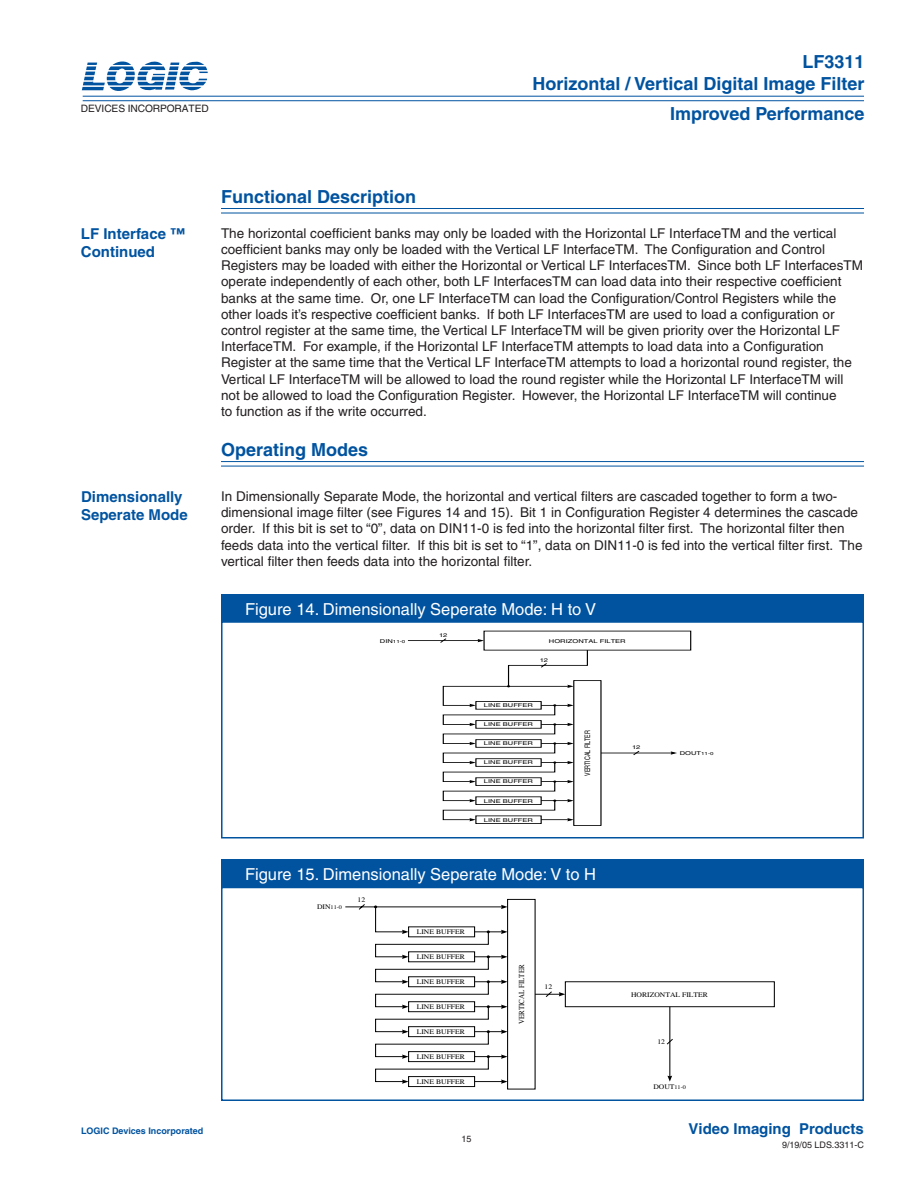
<style>
.page{position:relative;width:918px;height:1188px;background:#fff}
.page>*{position:absolute;margin:0;border:0;box-sizing:border-box;transform-origin:0 0}
.t1{font:700 18px/21.6px "Helvetica";color:#0153a0;text-align:right}
.t2{font:16.5px "Helvetica";color:#fff}
.t3{font:700 15px/18px "Helvetica";color:#0153a0}
.t4{font:13.5px/16.2px "Helvetica";color:#231f20}
.t5{font:10.2px "Helvetica";letter-spacing:-.01em;color:#231f20}
.t6{font:700 9px "Helvetica";color:#0153a0}
.t7{font:9px "Helvetica";color:#231f20}
.t8{font:7.65px "Times";color:#000;scale:.91 1}
.t9{font:7.5px "Helvetica";color:#000;scale:.7 1}
.t10{font:6.9px "Times";color:#000;scale:1.1 1}
.t11{font:5.7px "Times";color:#000;scale:1.1 1}
.t12{font:5.25px "Helvetica";color:#000;scale:1.43 1}
.t13{font:4.35px "Helvetica";color:#000;scale:1.43 1}
.s1{font-size:5.25px}
.s2{font-size:4.35px}
.s3{font-size:6.9px}
.s4{font-size:5.7px}
</style>
<div class="page">
<svg style="left:82px;top:62px;width:126px;height:29px"></svg>
<hr style="left:83px;top:96px;width:781px;height:1px;background:#0153a0">
<hr style="left:83px;top:100px;width:781px;height:1px;background:#0153a0">
<hr style="left:221px;top:461px;width:643px;height:1px;background:#0153a0">
<hr style="left:221px;top:466px;width:643px;height:1px;background:#0153a0">
<div style="left:221px;top:621px;width:643px;height:218px;border:2px solid #0153a0"></div>
<div style="left:221px;top:594px;width:643px;height:27px;background:#0153a0"></div>
<hr style="left:408px;top:640px;width:73px;height:1px;background:#000">
<svg style="left:440px;top:630px;width:252px;height:196px"></svg>
<div style="left:221px;top:887px;width:643px;height:214px;border:2px solid #0153a0"></div>
<div style="left:221px;top:860px;width:643px;height:27px;background:#0153a0"></div>
<svg style="left:507px;top:899px;width:268px;height:191px"></svg>
<div style="left:408px;top:1076px;width:67px;height:11px;border:1px solid #000"></div>
<svg style="left:535px;top:991px;width:30px;height:6px"></svg>
<hr style="left:670px;top:1007px;width:1px;height:72px;background:#000">
<svg style="left:667px;top:1076px;width:5px;height:6px"></svg>
<svg style="left:666px;top:1039px;width:7px;height:6px"></svg>
<svg style="left:345px;top:904px;width:163px;height:180px"></svg>
<hr style="left:221px;top:208px;width:643px;height:1px;background:#0153a0">
<hr style="left:221px;top:213px;width:643px;height:1px;background:#0153a0">
<p class="t5" style="left:81px;top:102px;width:129px">DEVICES INCORPORATED</p>
<p class="t1" style="left:532px;top:51px;width:334px">LF3311<br>Horizontal / Vertical Digital Image Filter</p>
<p class="t1" style="left:670px;top:103px;width:196px">Improved Performance</p>
<p class="t3" style="left:81px;top:225px;width:106px">LF Interface ™<br>Continued</p>
<p class="t3" style="left:81px;top:488px;width:108px">Dimensionally<br>Seperate Mode</p>
<p class="t1" style="left:221px;top:186px;width:197px">Functional Description</p>
<p class="t4" style="left:221px;top:225px;width:643px">The horizontal coefficient banks may only be loaded with the Horizontal LF InterfaceTM and the vertical coefficient banks may only be loaded with the Vertical LF InterfaceTM. The Configuration and Control Registers may be loaded with either the Horizontal or Vertical LF InterfacesTM. Since both LF InterfacesTM operate independently of each other, both LF InterfacesTM can load data into their respective coefficient banks at the same time. Or, one LF InterfaceTM can load the Configuration/Control Registers while the other loads it’s respective coefficient banks. If both LF InterfacesTM are used to load a configuration or control register at the same time, the Vertical LF InterfaceTM will be given priority over the Horizontal LF InterfaceTM. For example, if the Horizontal LF InterfaceTM attempts to load data into a Configuration Register at the same time that the Vertical LF InterfaceTM attempts to load a horizontal round register, the Vertical LF InterfaceTM will be allowed to load the round register while the Horizontal LF InterfaceTM will not be allowed to load the Configuration Register. However, the Horizontal LF InterfaceTM will continue</p>
<p class="t4" style="left:221px;top:403px;width:207px">to function as if the write occurred.</p>
<p class="t1" style="left:221px;top:439px;width:149px">Operating Modes</p>
<p class="t4" style="left:221px;top:488px;width:643px">In Dimensionally Separate Mode, the horizontal and vertical filters are cascaded together to form a two&shy;dimensional image filter (see Figures 14 and 15). Bit 1 in Configuration Register 4 determines the cascade order. If this bit is set to “0”, data on DIN11-0 is fed into the horizontal filter first. The horizontal filter then feeds data into the vertical filter. If this bit is set to “1”, data on DIN11-0 is fed into the vertical filter first. The</p>
<p class="t4" style="left:221px;top:553px;width:313px">vertical filter then feeds data into the horizontal filter.</p>
<p class="t2" style="left:245px;top:599px;width:353px">Figure 14. Dimensionally Seperate Mode: H to V</p>
<p class="t13" style="left:380px;top:638px;width:19px"><span class="s1">DIN</span>11-0</p>
<p class="t12" style="left:549px;top:638px;width:55px">HORIZONTAL FILTER</p>
<p class="t12" style="left:439px;top:632px;width:7px">12</p>
<p class="t12" style="left:540px;top:657px;width:7px">12</p>
<p class="t12" style="left:484px;top:702px;width:36px">LINE BUFFER</p>
<p class="t12" style="left:484px;top:721px;width:36px">LINE BUFFER</p>
<p class="t12" style="left:484px;top:741px;width:36px">LINE BUFFER</p>
<p class="t12" style="left:484px;top:760px;width:36px">LINE BUFFER</p>
<p class="t12" style="left:484px;top:779px;width:36px">LINE BUFFER</p>
<p class="t12" style="left:484px;top:798px;width:36px">LINE BUFFER</p>
<p class="t12" style="left:484px;top:817px;width:36px">LINE BUFFER</p>
<p class="t9" style="left:583px;top:776px;width:67px;rotate:-90deg">VERTICAL FILTER</p>
<p class="t12" style="left:632px;top:744px;width:7px">12</p>
<p class="t12" style="left:680px;top:750px;width:25px">DOUT<span class="s2">11-0</span></p>
<p class="t6" style="left:81px;top:1126px;width:124px">LOGIC Devices Incorporated</p>
<p class="t2" style="left:245px;top:865px;width:353px">Figure 15. Dimensionally Seperate Mode: V to H</p>
<p class="t11" style="left:317px;top:904px;width:24px"><span class="s3">DIN</span>11-0</p>
<p class="t10" style="left:358px;top:895px;width:8px">12</p>
<p class="t10" style="left:417px;top:928px;width:45px">LINE BUFFER</p>
<p class="t10" style="left:417px;top:953px;width:45px">LINE BUFFER</p>
<p class="t10" style="left:417px;top:978px;width:45px">LINE BUFFER</p>
<p class="t10" style="left:417px;top:1003px;width:45px">LINE BUFFER</p>
<p class="t10" style="left:417px;top:1028px;width:45px">LINE BUFFER</p>
<p class="t10" style="left:417px;top:1053px;width:45px">LINE BUFFER</p>
<p class="t10" style="left:417px;top:1078px;width:45px">LINE BUFFER</p>
<p class="t7" style="left:462px;top:1134px;width:12px">15</p>
<p class="t8" style="left:517px;top:1024px;width:67px;rotate:-90deg">VERTICAL FILTER</p>
<p class="t10" style="left:545px;top:983px;width:8px">12</p>
<p class="t10" style="left:631px;top:990px;width:72px">HORIZONTAL FILTER</p>
<p class="t10" style="left:657px;top:1038px;width:8px">12</p>
<p class="t10" style="left:653px;top:1083px;width:31px">DOUT<span class="s4">11-0</span></p>
<p class="t3" style="left:689px;top:1119px;width:177px">Video Imaging Products</p>
<p class="t7" style="left:782px;top:1140px;width:83px">9/19/05 LDS.3311-C</p>
</div>
